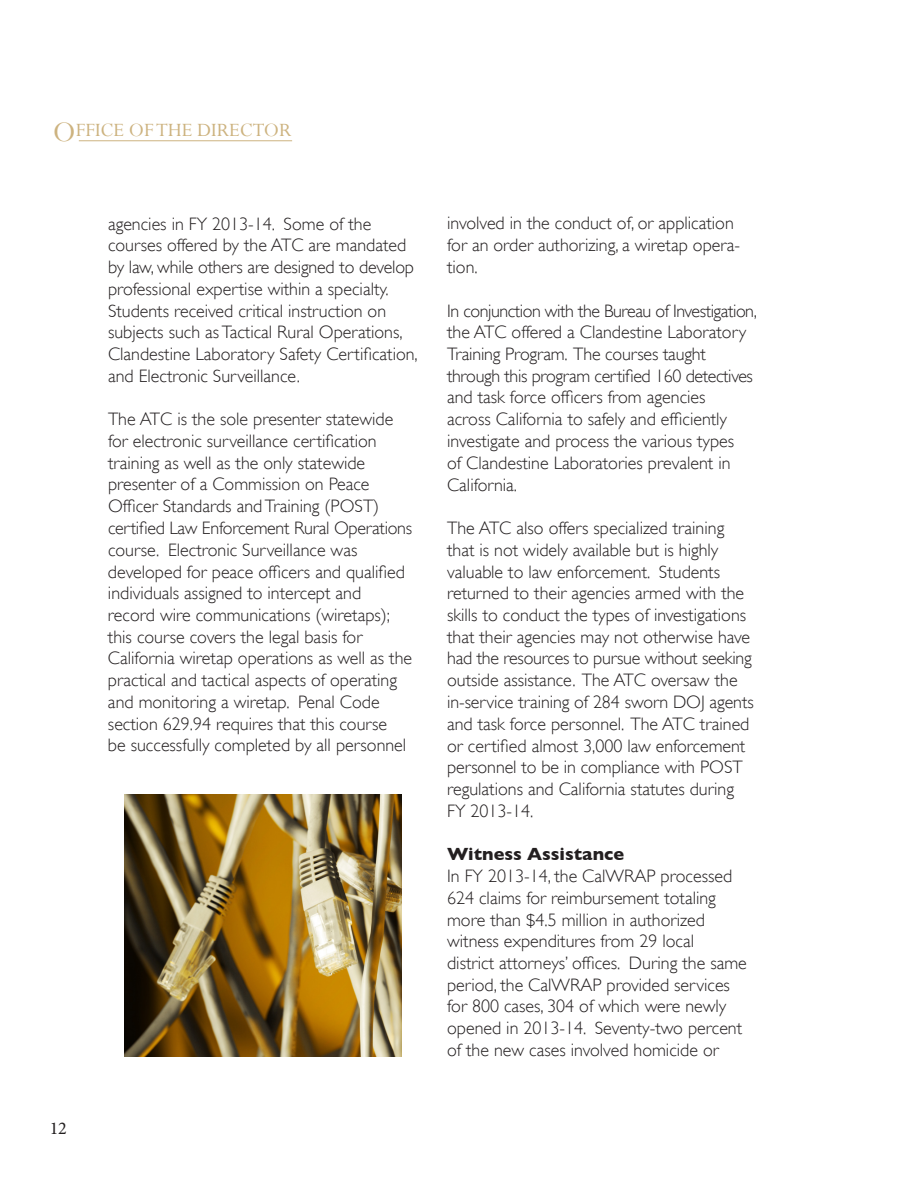
<style>
.page{position:relative;width:918px;height:1188px;background:#fff}
.page>*{position:absolute;margin:0;border:0;box-sizing:border-box;transform-origin:0 0}
.t1{font:21px "Perpetua";color:#cdb380}
.t2{font:300 18px/21.8px "Gill Sans";color:#231f20}
.t3{font:700 18px "Gill Sans";color:#231f20}
.t4{font:18px "Minion Pro";color:#231f20}
.s1{font-size:31.5px}
</style>
<div class="page">
<hr style="left:79px;top:140px;width:213px;height:1px;background:#cdb380">
<img style="left:124px;top:795px;width:278px;height:261px">
<p class="t1" style="left:53px;top:116px;width:240px"><span class="s1">O</span>FFICE OF THE DIRECTOR</p>
<p class="t4" style="left:50px;top:1116px;width:19px">12</p>
<p class="t2" style="left:108px;top:213px;width:311px">agencies in FY 2013-14. Some of the courses offered by the ATC are mandated by law, while others are designed to develop professional expertise within a specialty.<br>Students received critical instruction on subjects such as Tactical Rural Operations, Clandestine Laboratory Safety Certification, and Electronic Surveillance.</p>
<p class="t2" style="left:108px;top:408px;width:306px">The ATC is the sole presenter statewide for electronic surveillance certification training as well as the only statewide presenter of a Commission on Peace Officer Standards and Training (POST) certified Law Enforcement Rural Operations course. Electronic Surveillance was developed for peace officers and qualified individuals assigned to intercept and record wire communications (wiretaps); this course covers the legal basis for California wiretap operations as well as the practical and tactical aspects of operating and monitoring a wiretap. Penal Code section 629.94 requires that this course<br>be successfully completed by all personnel</p>
<p class="t2" style="left:447px;top:213px;width:295px">involved in the conduct of, or application for an order authorizing, a wiretap opera&shy;tion.</p>
<p class="t2" style="left:447px;top:300px;width:311px">In conjunction with the Bureau of Investigation, the ATC offered a Clandestine Laboratory Training Program. The courses taught through this program certified 160 detectives and task force officers from agencies<br>across California to safely and efficiently investigate and process the various types<br>of Clandestine Laboratories prevalent in California.</p>
<p class="t2" style="left:447px;top:517px;width:308px">The ATC also offers specialized training that is not widely available but is highly valuable to law enforcement. Students returned to their agencies armed with the skills to conduct the types of investigations that their agencies may not otherwise have had the resources to pursue without seeking outside assistance. The ATC oversaw the in-service training of 284 sworn DOJ agents and task force personnel. The ATC trained or certified almost 3,000 law enforcement personnel to be in compliance with POST regulations and California statutes during FY 2013-14.</p>
<p class="t3" style="left:447px;top:844px;width:179px">Witness Assistance</p>
<p class="t2" style="left:447px;top:865px;width:287px">In FY 2013-14, the CalWRAP processed<br>624 claims for reimbursement totaling</p>
<p class="t2" style="left:447px;top:909px;width:301px">more than $4.5 million in authorized witness expenditures from 29 local<br>district attorneys’ offices. During the same period, the CalWRAP provided services for 800 cases, 304 of which were newly opened in 2013-14. Seventy-two percent of the new cases involved homicide or</p>
</div>
